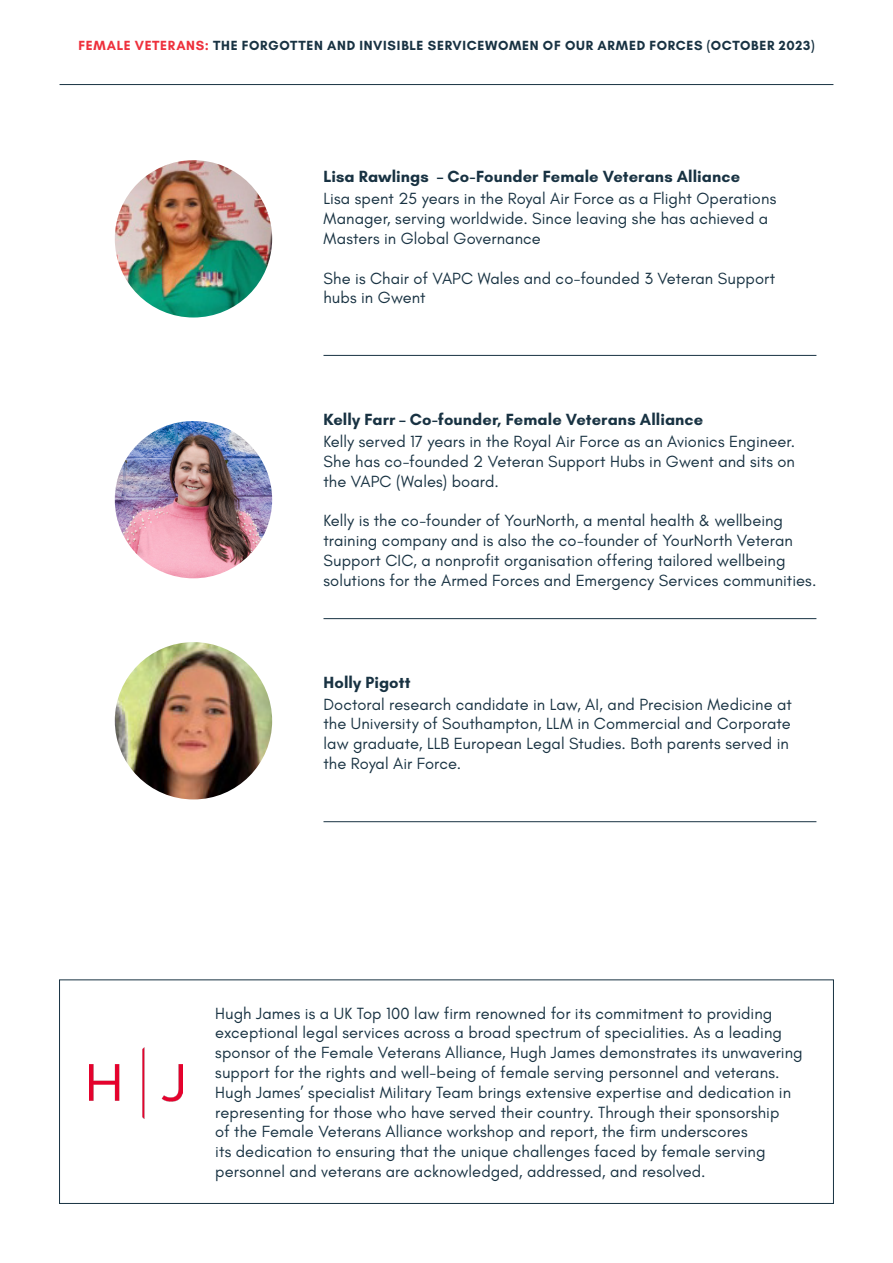
<style>
.page{position:relative;width:893px;height:1263px;background:#fff}
.page>*{position:absolute;margin:0;border:0;box-sizing:border-box;transform-origin:0 0}
.t1{font:16.5px/19.8px "Glacial Indifference";letter-spacing:.005em;color:#183242}
.t2{font:700 16.5px "Glacial Indifference";letter-spacing:.005em;color:#183242}
.t3{font:700 13.5px "Glacial Indifference";letter-spacing:.05em;color:#183242}
.s1{color:#ee303c}
</style>
<div class="page">
<hr style="left:60px;top:84px;width:773px;height:1px;background:#183242">
<hr style="left:323px;top:355px;width:493px;height:1px;background:#183242">
<hr style="left:323px;top:618px;width:493px;height:1px;background:#183242">
<hr style="left:323px;top:821px;width:493px;height:1px;background:#183242">
<img style="left:115px;top:160px;width:157px;height:157px;border-radius:79px">
<div style="left:59px;top:979px;width:775px;height:225px;border:1px solid #183242"></div>
<img style="left:115px;top:421px;width:157px;height:157px;border-radius:79px">
<img style="left:115px;top:642px;width:157px;height:157px;border-radius:79px">
<img style="left:89px;top:1047px;width:94px;height:72px">
<p class="t3" style="left:78px;top:37px;width:738px"><span class="s1">FEMALE VETERANS:</span> THE FORGOTTEN AND INVISIBLE SERVICEWOMEN OF OUR ARMED FORCES (OCTOBER 2023)</p>
<p class="t2" style="left:323px;top:167px;width:418px">Lisa Rawlings – Co-Founder Female Veterans Alliance</p>
<p class="t1" style="left:323px;top:189px;width:454px">Lisa spent 25 years in the Royal Air Force as a Flight Operations<br>Manager, serving worldwide. Since leaving she has achieved a<br>Masters in Global Governance</p>
<p class="t1" style="left:323px;top:268px;width:453px">She is Chair of VAPC Wales and co-founded 3 Veteran Support hubs in Gwent</p>
<p class="t2" style="left:323px;top:409px;width:381px">Kelly Farr – Co-founder, Female Veterans Alliance</p>
<p class="t1" style="left:323px;top:432px;width:473px;text-align:justify">Kelly served 17 years in the Royal Air Force as an Avionics Engineer.<br>She has co-founded 2 Veteran Support Hubs in Gwent and sits on the VAPC (Wales) board.</p>
<p class="t1" style="left:323px;top:511px;width:494px">Kelly is the co-founder of YourNorth, a mental health &amp; wellbeing training company and is also the co-founder of YourNorth Veteran Support CIC, a nonprofit organisation offering tailored wellbeing solutions for the Armed Forces and Emergency Services communities.</p>
<p class="t2" style="left:323px;top:672px;width:89px">Holly Pigott</p>
<p class="t1" style="left:323px;top:694px;width:470px">Doctoral research candidate in Law, AI, and Precision Medicine at the University of Southampton, LLM in Commercial and Corporate law graduate, LLB European Legal Studies. Both parents served in the Royal Air Force.</p>
<p class="t1" style="left:215px;top:1003px;width:589px">Hugh James is a UK Top 100 law firm renowned for its commitment to providing exceptional legal services across a broad spectrum of specialities. As a leading sponsor of the Female Veterans Alliance, Hugh James demonstrates its unwavering support for the rights and well-being of female serving personnel and veterans.<br>Hugh James’ specialist Military Team brings extensive expertise and dedication in representing for those who have served their country. Through their sponsorship<br>of the Female Veterans Alliance workshop and report, the firm underscores<br>its dedication to ensuring that the unique challenges faced by female serving personnel and veterans are acknowledged, addressed, and resolved.</p>
</div>
